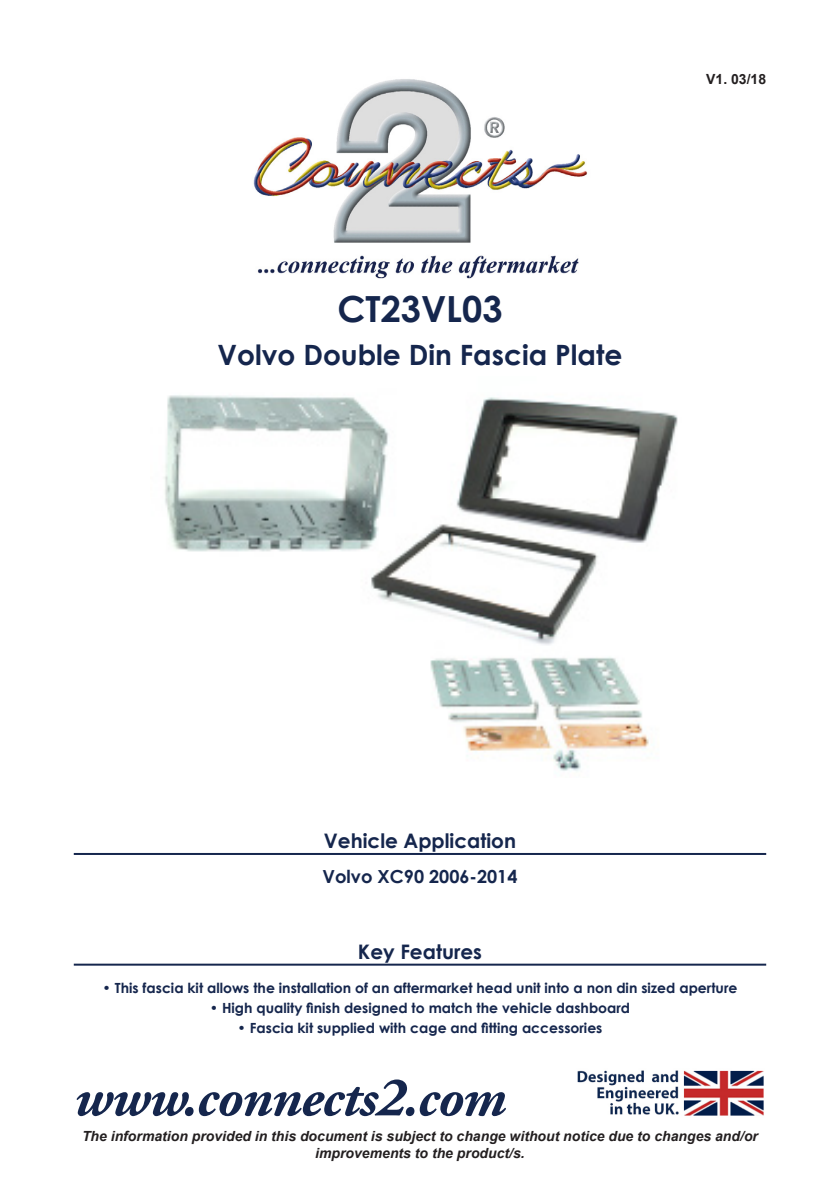
<style>
.page{position:relative;width:840px;height:1191px;background:#fff}
.page>*{position:absolute;margin:0;border:0;box-sizing:border-box;transform-origin:0 0}
.t1{font:italic 700 56px "Adobe Garamond Pro";letter-spacing:-.02em;color:#15264d}
.t2{font:700 36px "Century Gothic";color:#15264d}
.t3{font:700 28px "Century Gothic";color:#15264d}
.t4{font:700 20px "Century Gothic";color:#15264d}
.t5{font:700 18px "Century Gothic";color:#15264d}
.t6{font:700 14px "Century Gothic";color:#15264d}
.t7{font:italic 700 14px/16.8px "Arial";color:#231f20;text-align:center}
.t8{font:700 14px "Arial";color:#231f20}
</style>
<div class="page">
<img style="left:253px;top:79px;width:335px;height:200px">
<img style="left:577px;top:1070px;width:187px;height:46px">
<hr style="left:74px;top:853px;width:691px;height:2px;background:#15264d">
<hr style="left:74px;top:963px;width:691px;height:2px;background:#15264d">
<img style="left:164px;top:395px;width:514px;height:376px">
<p class="t2" style="left:337px;top:281px;width:166px">CT23VL03</p>
<p class="t3" style="left:217px;top:334px;width:406px">Volvo Double Din Fascia Plate</p>
<p class="t8" style="left:705px;top:70px;width:61px">V1. 03/18</p>
<p class="t4" style="left:324px;top:825px;width:193px">Vehicle Application</p>
<p class="t5" style="left:322px;top:863px;width:196px">Volvo XC90 2006-2014</p>
<p class="t4" style="left:358px;top:936px;width:125px">Key Features</p>
<p class="t6" style="left:102px;top:977px;width:636px">• This fascia kit allows the installation of an aftermarket head unit into a non din sized aperture</p>
<p class="t6" style="left:210px;top:997px;width:421px">• High quality finish designed to match the vehicle dashboard</p>
<p class="t6" style="left:237px;top:1017px;width:366px">• Fascia kit supplied with cage and fitting accessories</p>
<p class="t1" style="left:74px;top:1065px;width:433px">www.connects2.com</p>
<p class="t7" style="left:82px;top:1128px;width:677px">The information provided in this document is subject to change without notice due to changes and/or improvements to the product/s.</p>
</div>
